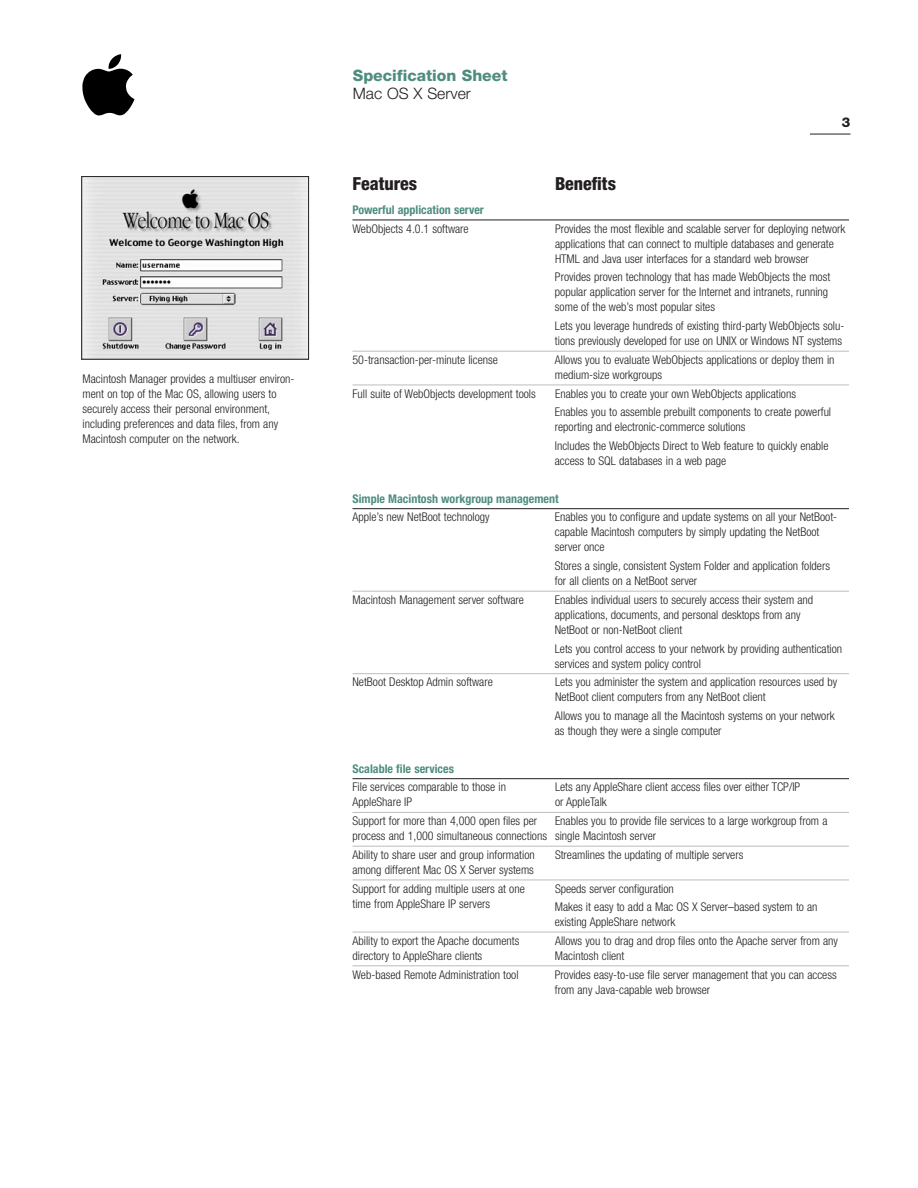
<style>
.page{position:relative;width:918px;height:1188px;background:#fff}
.page>*{position:absolute;margin:0;border:0;box-sizing:border-box;transform-origin:0 0}
.t1{font:800 condensed 18px "Helvetica Neue";color:#231f20}
.t2{font:800 15.75px "Helvetica Neue";color:#4e8d7e}
.t3{font:300 15.75px "Helvetica Neue";color:#231f20}
.t4{font:800 13.5px "Helvetica Neue";color:#231f20}
.t5{font:300 condensed 12px/15px "Helvetica Neue";color:#231f20}
.t6{font:700 condensed 12px "Helvetica Neue";color:#4e8d7e}
</style>
<div class="page">
<svg style="left:82px;top:54px;width:53px;height:62px"></svg>
<hr style="left:810px;top:134px;width:40px;height:1px;background:#231f20">
<hr style="left:352px;top:220px;width:497px;height:1px;background:#231f20">
<hr style="left:352px;top:351px;width:497px;height:1px;background:#bcbdc0">
<hr style="left:352px;top:385px;width:497px;height:1px;background:#bcbdc0">
<hr style="left:352px;top:508px;width:497px;height:1px;background:#231f20">
<hr style="left:352px;top:591px;width:497px;height:1px;background:#bcbdc0">
<hr style="left:352px;top:673px;width:497px;height:1px;background:#bcbdc0">
<hr style="left:352px;top:778px;width:497px;height:1px;background:#231f20">
<hr style="left:352px;top:812px;width:497px;height:1px;background:#bcbdc0">
<hr style="left:352px;top:846px;width:497px;height:1px;background:#bcbdc0">
<hr style="left:352px;top:880px;width:497px;height:1px;background:#bcbdc0">
<hr style="left:352px;top:932px;width:497px;height:1px;background:#bcbdc0">
<hr style="left:352px;top:966px;width:497px;height:1px;background:#bcbdc0">
<img style="left:84px;top:178px;width:223px;height:179px">
<div style="left:82px;top:176px;width:227px;height:183px;border:1px solid #231f20"></div>
<p class="t5" style="left:83px;top:372px;width:214px">Macintosh Manager provides a multiuser environ&shy;ment on top of the Mac OS, allowing users to securely access their personal environment, including preferences and data files, from any Macintosh computer on the network.</p>
<h2 class="t2" style="left:353px;top:69px;width:156px">Specification Sheet</h2>
<h2 class="t3" style="left:353px;top:88px;width:119px">Mac OS X Server</h2>
<p class="t4" style="left:842px;top:117px;width:10px">3</p>
<h1 class="t1" style="left:352px;top:177px;width:66px">Features</h1>
<h1 class="t1" style="left:555px;top:177px;width:63px">Benefits</h1>
<p class="t6" style="left:352px;top:205px;width:133px">Powerful application server</p>
<p class="t5" style="left:352px;top:222px;width:118px">WebObjects 4.0.1 software</p>
<p class="t5" style="left:555px;top:222px;width:292px">Provides the most flexible and scalable server for deploying network applications that can connect to multiple databases and generate<br>HTML and Java user interfaces for a standard web browser</p>
<p class="t5" style="left:555px;top:271px;width:277px">Provides proven technology that has made WebObjects the most popular application server for the Internet and intranets, running some of the web’s most popular sites</p>
<p class="t5" style="left:555px;top:319px;width:291px">Lets you leverage hundreds of existing third-party WebObjects solu&shy;tions previously developed for use on UNIX or Windows NT systems</p>
<p class="t5" style="left:352px;top:353px;width:147px">50-transaction-per-minute license</p>
<p class="t5" style="left:555px;top:353px;width:281px">Allows you to evaluate WebObjects applications or deploy them in medium-size workgroups</p>
<p class="t5" style="left:352px;top:387px;width:185px">Full suite of WebObjects development tools</p>
<p class="t5" style="left:555px;top:385px;width:278px;line-height:18.8px">Enables you to create your own WebObjects applications<br>Enables you to assemble prebuilt components to create powerful</p>
<p class="t5" style="left:555px;top:419px;width:275px;line-height:18.8px">reporting and electronic-commerce solutions<br>Includes the WebObjects Direct to Web feature to quickly enable</p>
<p class="t5" style="left:555px;top:454px;width:173px">access to SQL databases in a web page</p>
<p class="t6" style="left:352px;top:494px;width:208px">Simple Macintosh workgroup management</p>
<p class="t5" style="left:352px;top:511px;width:139px">Apple’s new NetBoot technology</p>
<p class="t5" style="left:555px;top:511px;width:284px">Enables you to configure and update systems on all your NetBoot&shy;capable Macintosh computers by simply updating the NetBoot server once</p>
<p class="t5" style="left:555px;top:559px;width:277px">Stores a single, consistent System Folder and application folders for all clients on a NetBoot server</p>
<p class="t5" style="left:352px;top:593px;width:173px">Macintosh Management server software</p>
<p class="t5" style="left:555px;top:593px;width:260px">Enables individual users to securely access their system and applications, documents, and personal desktops from any<br>NetBoot or non-NetBoot client</p>
<p class="t5" style="left:555px;top:642px;width:289px">Lets you control access to your network by providing authentication services and system policy control</p>
<p class="t5" style="left:352px;top:676px;width:142px">NetBoot Desktop Admin software</p>
<p class="t5" style="left:555px;top:676px;width:284px">Lets you administer the system and application resources used by<br>NetBoot client computers from any NetBoot client</p>
<p class="t5" style="left:555px;top:709px;width:281px">Allows you to manage all the Macintosh systems on your network as though they were a single computer</p>
<p class="t6" style="left:352px;top:764px;width:103px">Scalable file services</p>
<p class="t5" style="left:352px;top:781px;width:155px">File services comparable to those in</p>
<p class="t5" style="left:555px;top:781px;width:247px">Lets any AppleShare client access files over either TCP/IP</p>
<p class="t5" style="left:352px;top:796px;width:61px">AppleShare IP</p>
<p class="t5" style="left:555px;top:796px;width:53px">or AppleTalk</p>
<p class="t5" style="left:352px;top:814px;width:186px">Support for more than 4,000 open files per</p>
<p class="t5" style="left:352px;top:814px;width:477px;text-indent:202px">Enables you to provide file services to a large workgroup from a process and 1,000 simultaneous connections single Macintosh server</p>
<p class="t5" style="left:352px;top:848px;width:184px">Ability to share user and group information</p>
<p class="t5" style="left:555px;top:848px;width:190px">Streamlines the updating of multiple servers</p>
<p class="t5" style="left:352px;top:861px;width:183px;line-height:18.8px">among different Mac OS X Server systems<br>Support for adding multiple users at one</p>
<p class="t5" style="left:555px;top:882px;width:120px">Speeds server configuration</p>
<p class="t5" style="left:353px;top:897px;width:139px">time from AppleShare IP servers</p>
<p class="t5" style="left:555px;top:901px;width:264px">Makes it easy to add a Mac OS X Server–based system to an existing AppleShare network</p>
<p class="t5" style="left:352px;top:934px;width:168px">Ability to export the Apache documents</p>
<p class="t5" style="left:555px;top:934px;width:285px">Allows you to drag and drop files onto the Apache server from any</p>
<p class="t5" style="left:352px;top:949px;width:131px">directory to AppleShare clients</p>
<p class="t5" style="left:555px;top:949px;width:71px">Macintosh client</p>
<p class="t5" style="left:352px;top:968px;width:168px">Web-based Remote Administration tool</p>
<p class="t5" style="left:555px;top:968px;width:283px">Provides easy-to-use file server management that you can access from any Java-capable web browser</p>
</div>
